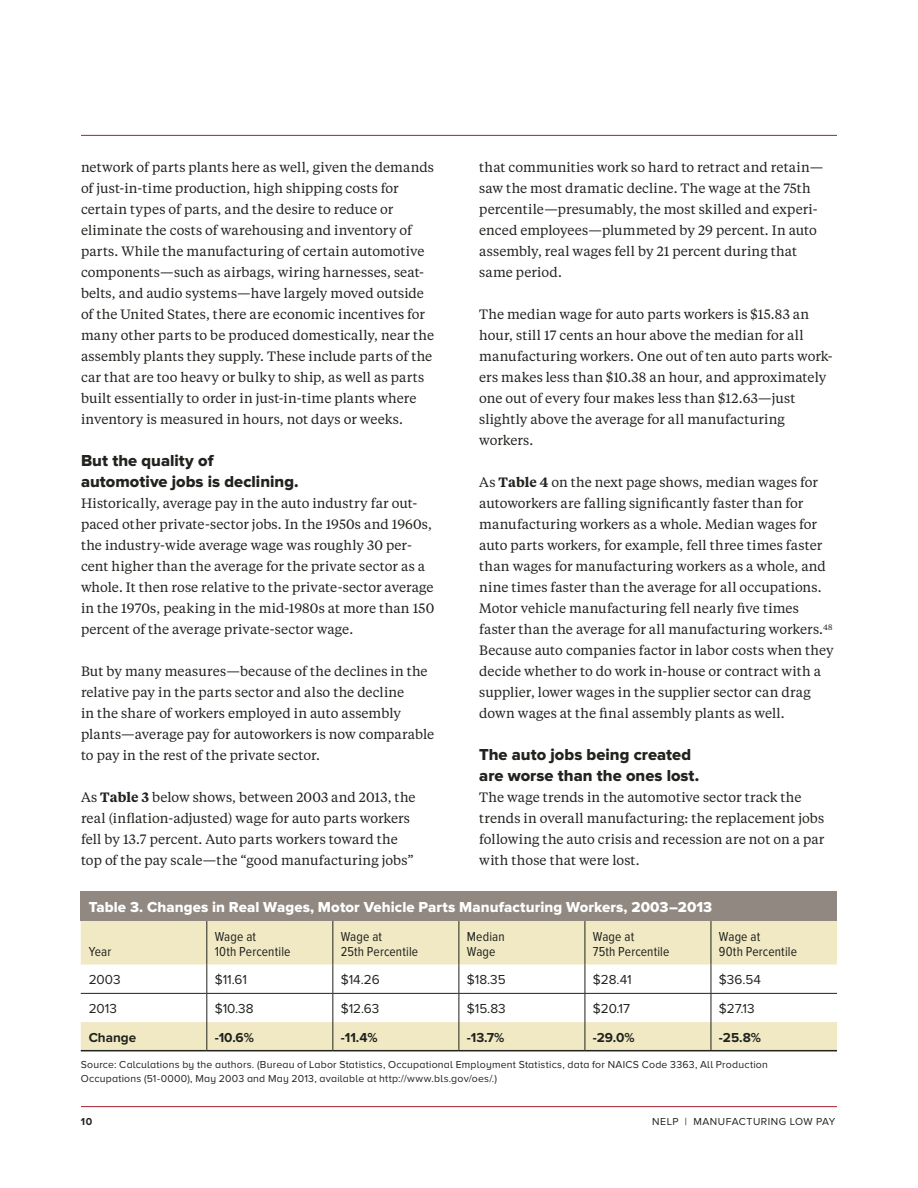
<style>
.page{position:relative;width:918px;height:1188px;background:#fff}
.page>*{position:absolute;margin:0;border:0;box-sizing:border-box;transform-origin:0 0}
.t1{font:16.5px/21px "Proxima Nova Extrabld";color:#20231e}
.t2{font:15px "Proxima Nova Extrabld";letter-spacing:.005em;color:#fff}
.t3{font:13.5px/21px "Tiempos Text";letter-spacing:.005em;color:#20231e}
.t4{font:13.5px/15px "Proxima Nova Cond";letter-spacing:.01em;color:#20231e}
.t5{font:13.5px "Proxima Nova";color:#20231e}
.t6{font:700 13.5px "Proxima Nova";color:#20231e}
.t7{font:10.5px/13.5px "Proxima Nova A";letter-spacing:.02em;color:#20231e}
.t8{font:10.5px "Proxima Nova";letter-spacing:.05em;color:#20231e}
.t9{font:700 10.5px "Proxima Nova";color:#20231e}
.s1{font-weight:600}
</style>
<div class="page">
<hr style="left:81px;top:1106px;width:756px;height:1px;background:#a6222c">
<hr style="left:81px;top:135px;width:756px;height:1px;background:#a6222c">
<div style="left:81px;top:891px;width:756px;height:30px;background:#918881"></div>
<div style="left:81px;top:921px;width:756px;height:44px;background:#f1e9c4"></div>
<hr style="left:206px;top:921px;width:1px;height:44px;background:#20231e">
<hr style="left:333px;top:921px;width:1px;height:44px;background:#20231e">
<hr style="left:459px;top:921px;width:1px;height:44px;background:#20231e">
<hr style="left:585px;top:921px;width:1px;height:44px;background:#20231e">
<hr style="left:81px;top:1050px;width:126px;height:1px;background:#20231e">
<hr style="left:207px;top:1050px;width:126px;height:1px;background:#20231e">
<hr style="left:333px;top:1050px;width:126px;height:1px;background:#20231e">
<hr style="left:459px;top:1050px;width:126px;height:1px;background:#20231e">
<hr style="left:585px;top:1050px;width:126px;height:1px;background:#20231e">
<hr style="left:711px;top:1050px;width:126px;height:1px;background:#20231e">
<hr style="left:711px;top:921px;width:1px;height:44px;background:#20231e">
<svg style="left:81px;top:965px;width:756px;height:85px"></svg>
<hr style="left:81px;top:993px;width:126px;height:1px;background:#20231e">
<hr style="left:207px;top:993px;width:126px;height:1px;background:#20231e">
<hr style="left:333px;top:993px;width:126px;height:1px;background:#20231e">
<hr style="left:459px;top:993px;width:126px;height:1px;background:#20231e">
<hr style="left:585px;top:993px;width:126px;height:1px;background:#20231e">
<hr style="left:711px;top:993px;width:126px;height:1px;background:#20231e">
<p class="t3" style="left:81px;top:156px;width:355px">network of parts plants here as well, given the demands of just-in-time production, high shipping costs for certain types of parts, and the desire to reduce or eliminate the costs of warehousing and inventory of parts. While the manufacturing of certain automotive components—such as airbags, wiring harnesses, seat&shy;belts, and audio systems—have largely moved outside of the United States, there are economic incentives for many other parts to be produced domestically, near the assembly plants they supply. These include parts of the car that are too heavy or bulky to ship, as well as parts built essentially to order in just-in-time plants where inventory is measured in hours, not days or weeks.</p>
<p class="t1" style="left:81px;top:451px;width:219px">But the quality of automotive jobs is declining.</p>
<p class="t3" style="left:81px;top:492px;width:355px">Historically, average pay in the auto industry far out&shy;paced other private-sector jobs. In the 1950s and 1960s, the industry-wide average wage was roughly 30 per&shy;cent higher than the average for the private sector as a whole. It then rose relative to the private-sector average in the 1970s, peaking in the mid-1980s at more than 150 percent of the average private-sector wage.</p>
<p class="t3" style="left:81px;top:660px;width:355px">But by many measures—because of the declines in the relative pay in the parts sector and also the decline<br>in the share of workers employed in auto assembly plants—average pay for autoworkers is now comparable to pay in the rest of the private sector.</p>
<p class="t3" style="left:81px;top:786px;width:336px">As <span class="s1">Table 3</span> below shows, between 2003 and 2013, the real (inflation-adjusted) wage for auto parts workers fell by 13.7 percent. Auto parts workers toward the top of the pay scale—the “good manufacturing jobs”</p>
<p class="t3" style="left:479px;top:156px;width:346px">that communities work so hard to retract and retain— saw the most dramatic decline. The wage at the 75th percentile—presumably, the most skilled and experi&shy;enced employees—plummeted by 29 percent. In auto assembly, real wages fell by 21 percent during that same period.</p>
<p class="t3" style="left:479px;top:303px;width:355px">The median wage for auto parts workers is $15.83 an hour, still 17 cents an hour above the median for all manufacturing workers. One out of ten auto parts work&shy;ers makes less than $10.38 an hour, and approximately one out of every four makes less than $12.63—just slightly above the average for all manufacturing workers.</p>
<p class="t3" style="left:479px;top:471px;width:356px">As <span class="s1">Table 4</span> on the next page shows, median wages for autoworkers are falling significantly faster than for manufacturing workers as a whole. Median wages for auto parts workers, for example, fell three times faster than wages for manufacturing workers as a whole, and nine times faster than the average for all occupations.<br>Motor vehicle manufacturing fell nearly five times faster than the average for all manufacturing workers.<sup>48<br></sup>Because auto companies factor in labor costs when they decide whether to do work in-house or contract with a supplier, lower wages in the supplier sector can drag down wages at the final assembly plants as well.</p>
<p class="t1" style="left:479px;top:745px;width:222px">The auto jobs being created are worse than the ones lost.</p>
<p class="t3" style="left:479px;top:786px;width:347px">The wage trends in the automotive sector track the trends in overall manufacturing: the replacement jobs following the auto crisis and recession are not on a par with those that were lost.</p>
<p class="t2" style="left:89px;top:898px;width:625px">Table 3. Changes in Real Wages, Motor Vehicle Parts Manufacturing Workers, 2003–2013</p>
<p class="t4" style="left:89px;top:944px;width:24px">Year</p>
<p class="t4" style="left:215px;top:929px;width:77px">Wage at<br>10th Percentile</p>
<p class="t4" style="left:341px;top:929px;width:79px">Wage at<br>25th Percentile</p>
<p class="t4" style="left:467px;top:929px;width:39px">Median<br>Wage</p>
<p class="t4" style="left:593px;top:929px;width:78px">Wage at<br>75th Percentile</p>
<p class="t4" style="left:719px;top:929px;width:80px">Wage at<br>90th Percentile</p>
<p class="t5" style="left:89px;top:972px;width:33px">2003</p>
<p class="t5" style="left:215px;top:972px;width:34px">$11.61</p>
<p class="t5" style="left:341px;top:972px;width:41px">$14.26</p>
<p class="t5" style="left:467px;top:972px;width:41px">$18.35</p>
<p class="t5" style="left:593px;top:972px;width:41px">$28.41</p>
<p class="t5" style="left:719px;top:972px;width:44px">$36.54</p>
<p class="t5" style="left:89px;top:1001px;width:30px">2013</p>
<p class="t5" style="left:215px;top:1001px;width:40px">$10.38</p>
<p class="t5" style="left:341px;top:1001px;width:40px">$12.63</p>
<p class="t5" style="left:467px;top:1001px;width:41px">$15.83</p>
<p class="t5" style="left:593px;top:1001px;width:39px">$20.17</p>
<p class="t5" style="left:719px;top:1001px;width:37px">$27.13</p>
<p class="t6" style="left:89px;top:1029px;width:49px">Change</p>
<p class="t6" style="left:215px;top:1029px;width:41px">-10.6%</p>
<p class="t6" style="left:341px;top:1029px;width:38px">-11.4%</p>
<p class="t6" style="left:467px;top:1029px;width:39px">-13.7%</p>
<p class="t6" style="left:593px;top:1029px;width:43px">-29.0%</p>
<p class="t6" style="left:719px;top:1029px;width:44px">-25.8%</p>
<p class="t7" style="left:81px;top:1058px;width:689px">Source: Calculations by the authors. (Bureau of Labor Statistics, Occupational Employment Statistics, data for NAICS Code 3363, All Production<br>Occupations (51-0000), May 2003 and May 2013, available at http://www.bls.gov/oes/.)</p>
<p class="t9" style="left:81px;top:1115px;width:13px">10</p>
<p class="t8" style="left:652px;top:1115px;width:185px">NELP | MAN UFACTURING LOW PAY</p>
</div>
